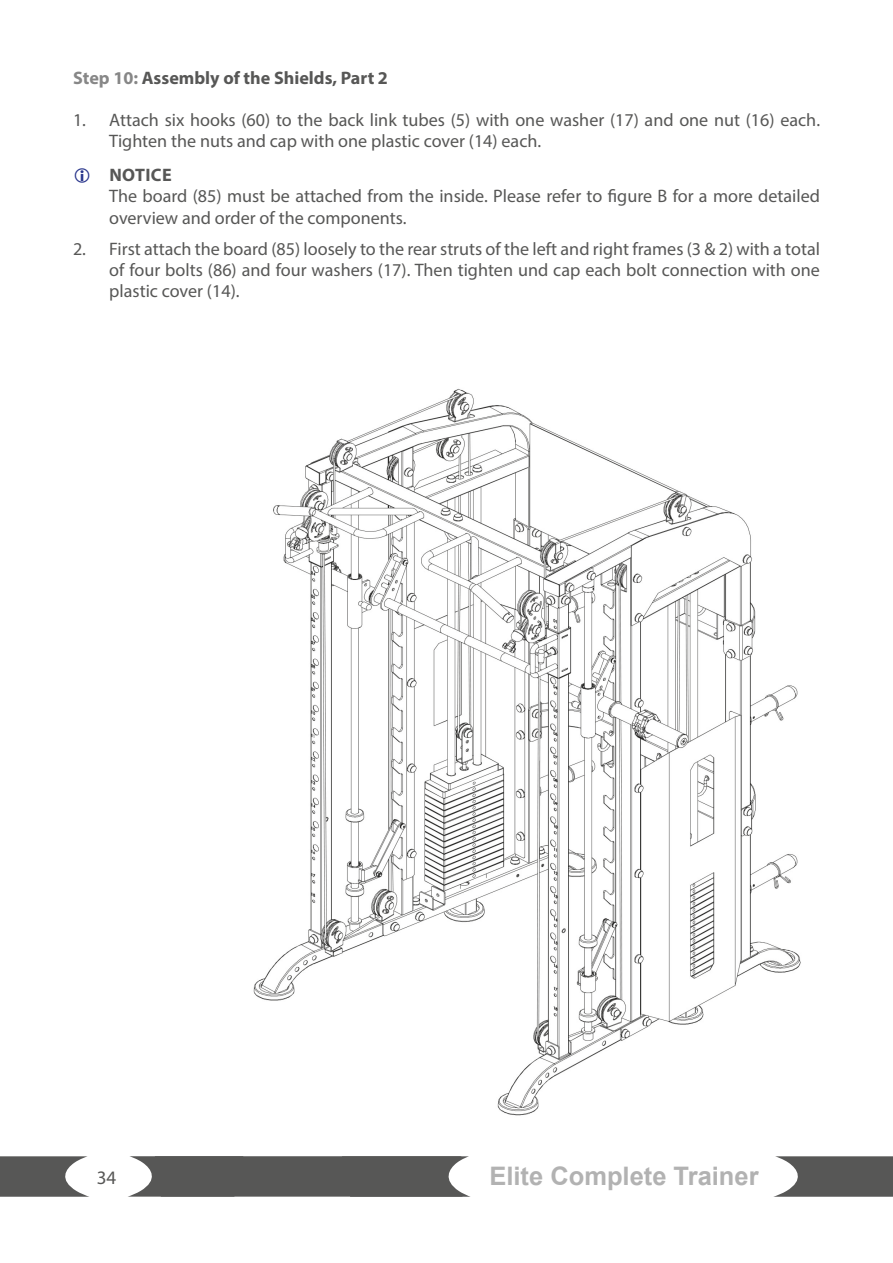
<style>
.page{position:relative;width:893px;height:1263px;background:#fff}
.page>*{position:absolute;margin:0;border:0;box-sizing:border-box;transform-origin:0 0}
.t1{font:700 25.5px "Arial";color:#b2b2b2}
.t2{font:19.05px "Myriad Pro";color:#575756}
.Text_Hinweise{font:18.15px/21.3px "Myriad Pro";color:#575756}
.t3{font:700 18.15px "Myriad Pro";color:#575756}
.s1{color:#878787}
</style>
<div class="page">
<img style="left:253px;top:388px;width:548px;height:728px">
<svg style="left:0;top:1156px;width:89px;height:41px"></svg>
<svg style="left:773px;top:1156px;width:120px;height:41px;background:#717170"></svg>
<svg style="left:128px;top:1156px;width:343px;height:41px;background:#686867"></svg>
<p class="t3" style="left:73px;top:66px;width:316px"><span class="s1">Step 10:</span> Assembly of the Shields, Part 2</p>
<p class="Text_Hinweise" style="left:109px;top:109px;width:712px;text-indent:-36px">1. Attach six hooks (60) to the back link tubes (5) with one washer (17) and one nut (16) each.<br>Tighten the nuts and cap with one plastic cover (14) each.</p>
<p class="t3" style="left:109px;top:163px;width:64px">NOTICE</p>
<p class="Text_Hinweise" style="left:109px;top:185px;width:712px;line-height:21.8px">The board (85) must be attached from the inside. Please refer to figure B for a more detailed overview and order of the components.</p>
<p class="Text_Hinweise" style="left:109px;top:237px;width:712px;text-align:justify;text-indent:-36px">2. First attach the board (85) loosely to the rear struts of the left and right frames (3 &amp; 2) with a total of four bolts (86) and four washers (17). Then tighten und cap each bolt connection with one plastic cover (14).</p>
<p class="t2" style="left:97px;top:1166px;width:21px">34</p>
<h1 class="t1" style="left:489px;top:1158px;width:271px">Elite Complete Trainer</h1>
</div>
